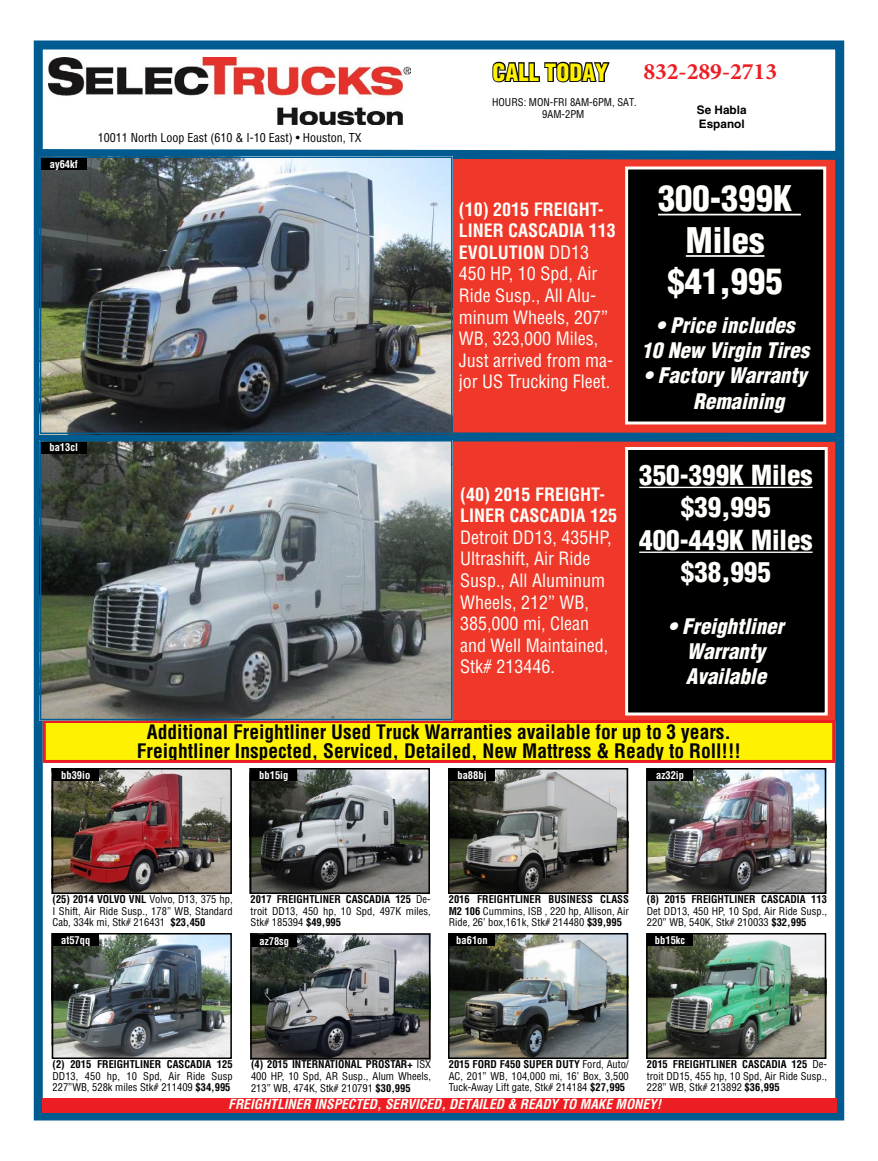
<style>
.page{position:relative;width:878px;height:1161px;background:#fff}
.page>*{position:absolute;margin:0;border:0;box-sizing:border-box;transform-origin:0 0}
.t1{font:900 condensed 34.5px/41.4px "Helvetica LT Std";color:#fffffb;text-align:center}
.t2{font:900 condensed 27px/32.4px "Helvetica LT Std";color:#fffffb;text-align:center}
.t3{font:700 23.55px "Minion Pro";color:#ed1d24}
.t4{font:900 condensed 23.25px "Helvetica LT Std";color:#fff200}
.t5{font:italic 900 condensed 21px/25.2px "Helvetica LT Std";color:#fffffb;text-align:center}
.t6{font:700 condensed 19.5px/19.5px "Helvetica LT Std";color:#000;text-align:center}
.t7{font:condensed 18px/21.6px "Helvetica LT Std";color:#fffffb}
.t8{font:700 condensed 18px/21.6px "Helvetica LT Std";color:#fffffb}
.t9{font:italic 700 condensed 13.5px "Helvetica LT Std";color:#fffffb}
.t10{font:condensed 12px "Helvetica LT Std";color:#000}
.t11{font:700 11.7px/14.1px "Helvetica LT Std";color:#000}
.t12{font:condensed 10.5px/11.6px "Helvetica LT Std";color:#000;text-align:justify}
.t13{font:700 condensed 10.5px "Helvetica LT Std";color:#fff}
.t14{font:700 condensed 10.5px "Helvetica LT Std";color:#000}
.s1{font-weight:700}
</style>
<div class="page">
<div style="left:452px;top:156px;width:392px;height:276px;background:#ef3829"></div>
<div style="left:452px;top:430px;width:392px;height:292px;background:#ef3829"></div>
<div style="left:34px;top:40px;width:810px;height:1080px;border:9px solid #005c90"></div>
<div style="left:42px;top:1098px;width:794px;height:15px;background:#ed1d24"></div>
<div style="left:44px;top:722px;width:789px;height:39px;background:#fff200"></div>
<div style="left:43px;top:720px;width:792px;height:43px;border:3px solid #ed1d24"></div>
<svg style="left:491px;top:40px;width:120px;height:43px"></svg>
<div style="left:49px;top:55px;width:364px;height:72px;background:#fffffb"></div>
<img style="left:49px;top:57px;width:361px;height:68px">
<svg style="left:33px;top:145px;width:812px;height:19px"></svg>
<svg style="left:33px;top:427px;width:812px;height:19px"></svg>
<div style="left:625px;top:449px;width:201px;height:150px;background:#000"></div>
<hr style="left:639px;top:487px;width:173px;height:1px;background:#fffffb">
<hr style="left:639px;top:552px;width:173px;height:1px;background:#fffffb">
<div style="left:625px;top:590px;width:201px;height:123px;background:#000"></div>
<div style="left:625px;top:447px;width:202px;height:269px;border:3px solid #fffffb"></div>
<div style="left:625px;top:168px;width:199px;height:144px;background:#000"></div>
<hr style="left:658px;top:214px;width:142px;height:1px;background:#fffffb">
<hr style="left:685px;top:255px;width:79px;height:2px;background:#fffffb">
<div style="left:625px;top:304px;width:199px;height:119px;background:#000"></div>
<div style="left:625px;top:166px;width:201px;height:258px;border:3px solid #fffffb"></div>
<img style="left:43px;top:443px;width:406px;height:274px">
<div style="left:40px;top:440px;width:412px;height:280px;border:2px solid #005c90"></div>
<div style="left:41px;top:442px;width:45px;height:12px;background:#000"></div>
<img style="left:43px;top:160px;width:406px;height:271px">
<div style="left:40px;top:157px;width:412px;height:277px;border:2px solid #005c90"></div>
<div style="left:41px;top:158px;width:45px;height:12px;background:#000"></div>
<img style="left:253px;top:936px;width:174px;height:120px">
<div style="left:250px;top:933px;width:180px;height:126px;border:2px solid #000"></div>
<div style="left:252px;top:935px;width:45px;height:12px;background:#000"></div>
<img style="left:451px;top:771px;width:174px;height:120px">
<div style="left:448px;top:768px;width:180px;height:126px;border:2px solid #000"></div>
<div style="left:449px;top:770px;width:45px;height:12px;background:#000"></div>
<img style="left:649px;top:936px;width:174px;height:120px">
<div style="left:646px;top:933px;width:180px;height:126px;border:2px solid #000"></div>
<div style="left:647px;top:934px;width:45px;height:12px;background:#000"></div>
<img style="left:649px;top:771px;width:174px;height:120px">
<div style="left:646px;top:768px;width:180px;height:126px;border:2px solid #000"></div>
<div style="left:647px;top:770px;width:45px;height:12px;background:#000"></div>
<img style="left:451px;top:936px;width:174px;height:120px">
<div style="left:448px;top:933px;width:180px;height:126px;border:2px solid #000"></div>
<div style="left:449px;top:934px;width:45px;height:12px;background:#000"></div>
<img style="left:253px;top:771px;width:174px;height:120px">
<div style="left:250px;top:768px;width:180px;height:126px;border:2px solid #000"></div>
<div style="left:251px;top:770px;width:45px;height:12px;background:#000"></div>
<img style="left:55px;top:936px;width:174px;height:120px">
<div style="left:52px;top:933px;width:180px;height:126px;border:2px solid #000"></div>
<div style="left:53px;top:934px;width:45px;height:12px;background:#000"></div>
<img style="left:55px;top:771px;width:174px;height:120px">
<div style="left:52px;top:768px;width:180px;height:126px;border:2px solid #000"></div>
<div style="left:53px;top:770px;width:45px;height:12px;background:#000"></div>
<p class="t13" style="left:50px;top:157px;width:29px">ay64kf</p>
<p class="t10" style="left:98px;top:130px;width:265px">10011 North Loop East (610 &amp; I-10 East) • Houston, TX</p>
<p class="t13" style="left:49px;top:441px;width:30px">ba13cl</p>
<h3 class="t4" style="left:492px;top:58px;width:117px">CALL TODAY</h3>
<p class="t12" style="left:492px;top:96px;width:146px;line-height:12.3px;text-align:center">HOURS: MON-FRI 8AM-6PM, SAT.<br>9AM-2PM</p>
<h3 class="t3" style="left:643px;top:54px;width:135px">832-289-2713</h3>
<p class="t11" style="left:697px;top:102px;width:51px">Se Habla<br>Espanol</p>
<h3 class="t7" style="left:458px;top:198px;width:159px"><span class="s1">(10) 2015 FREIGHT-<br>LINER CASCADIA 113<br>EVOLUTION</span> DD13<br>450 HP, 10 Spd, Air<br>Ride Susp., All Alu&shy;minum Wheels, 207”<br>WB, 323,000 Miles,<br>Just arrived from ma&shy;jor US Trucking Fleet.</h3>
<h1 class="t1" style="left:658px;top:178px;width:136px">300-399K<br>Miles $41,995</h1>
<h3 class="t5" style="left:641px;top:313px;width:169px">• Price includes<br>10 New Virgin Tires</h3>
<h3 class="t5" style="left:693px;top:363px;width:115px;text-align:left;text-indent:-49px">• Factory Warranty<br>Remaining</h3>
<h3 class="t8" style="left:460px;top:483px;width:159px">(40) 2015 FREIGHT-<br>LINER CASCADIA 125</h3>
<h3 class="t7" style="left:460px;top:526px;width:153px">Detroit DD13, 435HP,<br>Ultrashift, Air Ride<br>Susp., All Aluminum<br>Wheels, 212” WB,<br>385,000 mi, Clean and Well Maintained,<br>Stk# 213446.</h3>
<h2 class="t2" style="left:639px;top:458px;width:175px">350-399K Miles $39,995<br>400-449K Miles $38,995</h2>
<h3 class="t5" style="left:668px;top:614px;width:117px">• Freightliner<br>Warranty<br>Available</h3>
<p class="t13" style="left:61px;top:769px;width:31px">bb39io</p>
<h3 class="t6" style="left:137px;top:722px;width:605px">Additional Freightliner Used Truck Warranties available for up to 3 years.<br>Freightliner Inspected, Serviced, Detailed, New Mattress &amp; Ready to Roll!!!</h3>
<p class="t13" style="left:259px;top:769px;width:31px">bb15ig</p>
<p class="t13" style="left:457px;top:769px;width:31px">ba88bj</p>
<p class="t13" style="left:656px;top:769px;width:30px">az32ip</p>
<p class="t12" style="left:52px;top:894px;width:182px"><span class="s1">(25) 2014 VOLVO VNL</span> Volvo, D13, 375 hp, I Shift, Air Ride Susp., 178” WB, Standard Cab, 334k mi, Stk# 216431 <span class="s1">$23,450</span></p>
<p class="t13" style="left:61px;top:934px;width:31px">at57qq</p>
<p class="t12" style="left:250px;top:894px;width:182px"><span class="s1">2017 FREIGHTLINER CASCADIA 125</span> De&shy;troit DD13, 450 hp, 10 Spd, 497K miles, Stk# 185394 <span class="s1">$49,995</span></p>
<p class="t13" style="left:259px;top:934px;width:31px">az78sg</p>
<p class="t12" style="left:448px;top:894px;width:182px"><span class="s1">2016 FREIGHTLINER BUSINESS CLASS M2 106</span> Cummins, ISB , 220 hp, Allison, Air Ride, 26’ box,161k, Stk# 214480 <span class="s1">$39,995</span></p>
<p class="t13" style="left:456px;top:934px;width:33px">ba61on</p>
<p class="t14" style="left:646px;top:893px;width:181px">(8) 2015 FREIGHTLINER CASCADIA 113</p>
<p class="t12" style="left:646px;top:905px;width:182px">Det DD13, 450 HP, 10 Spd, Air Ride Susp.,<br>220” WB, 540K, Stk# 210033 <span class="s1">$32,995</span></p>
<p class="t13" style="left:655px;top:934px;width:32px">bb15kc</p>
<p class="t14" style="left:52px;top:1058px;width:181px">(2) 2015 FREIGHTLINER CASCADIA 125</p>
<p class="t12" style="left:52px;top:1070px;width:182px">DD13, 450 hp, 10 Spd, Air Ride Susp<br>227”WB, 528k miles Stk# 211409 <span class="s1">$34,995</span></p>
<p class="t12" style="left:251px;top:1059px;width:181px"><span class="s1">(4) 2015 INTERNATIONAL PROSTAR+</span> ISX 400 HP, 10 Spd, AR Susp., Alum Wheels, 213” WB, 474K, Stk# 210791 <span class="s1">$30,995</span></p>
<p class="t12" style="left:448px;top:1059px;width:182px"><span class="s1">2015 FORD F450 SUPER DUTY</span> Ford, Auto/ AC, 201” WB, 104,000 mi, 16’ Box, 3,500<br>Tuck-Away Lift gate, Stk# 214184 <span class="s1">$27,995</span></p>
<p class="t12" style="left:646px;top:1059px;width:182px"><span class="s1">2015 FREIGHTLINER CASCADIA 125</span> De&shy;troit DD15, 455 hp, 10 Spd, Air Ride Susp., 228” WB, Stk# 213892 <span class="s1">$36,995</span></p>
<p class="t9" style="left:228px;top:1096px;width:434px">FREIGHTLINER INSPECTED, SERVICED, DETAILED &amp; READY TO MAKE MONEY!</p>
</div>
